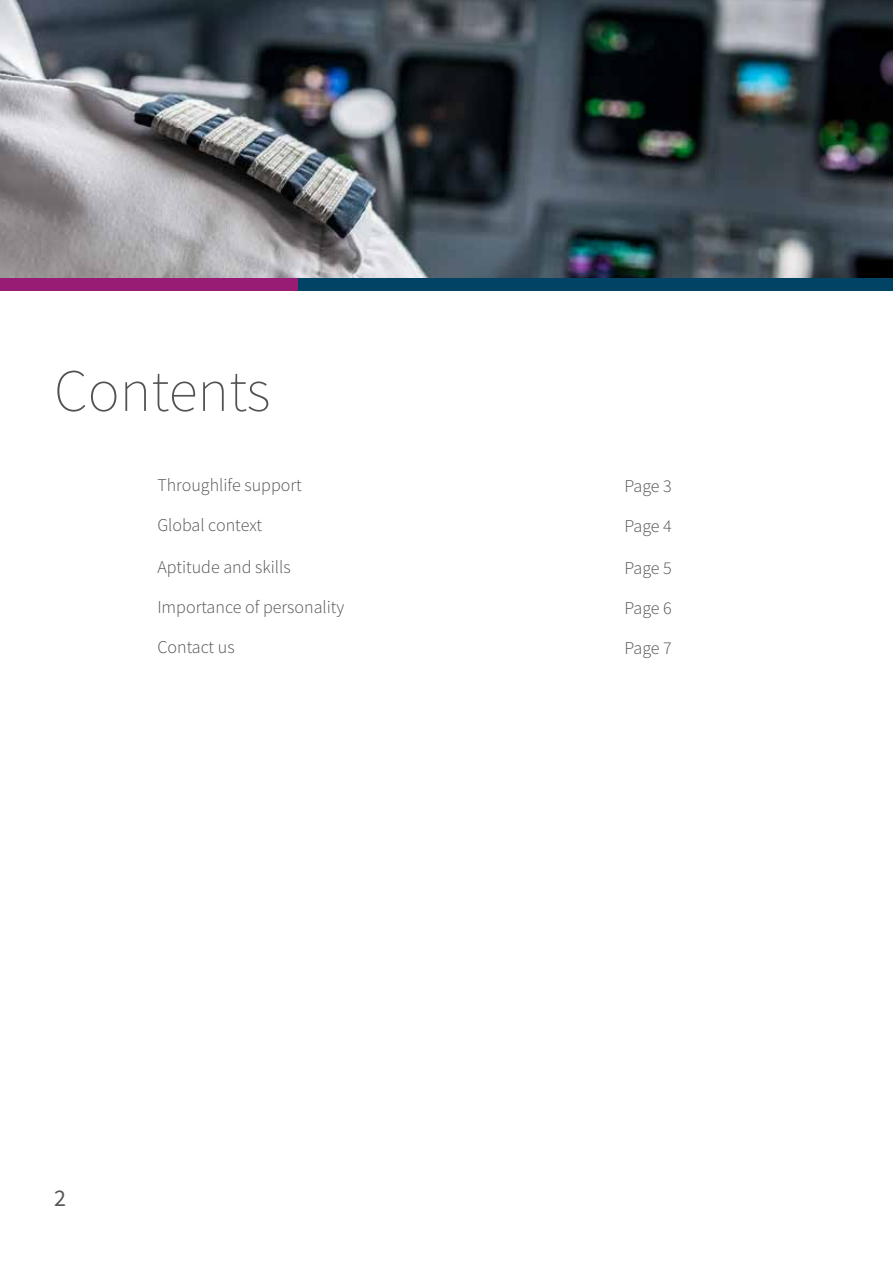
<style>
.page{position:relative;width:893px;height:1263px;background:#fff}
.page>*{position:absolute;margin:0;border:0;box-sizing:border-box;transform-origin:0 0}
.t1{font:200 60px "Source Sans Pro";color:#545352}
.t2{font:24px "Source Sans Pro";color:#575756}
.t3{font:300 18px "Source Sans Pro";color:#545352}
</style>
<div class="page">
<img style="left:0;top:0;width:893px;height:279px">
<div style="left:298px;top:279px;width:595px;height:12px;background:#004365"></div>
<div style="left:0;top:279px;width:298px;height:12px;background:#981c74"></div>
<h1 class="t1" style="left:54px;top:355px;width:218px">Contents</h1>
<p class="t3" style="left:157px;top:474px;width:146px">Throughlife support</p>
<p class="t3" style="left:624px;top:475px;width:49px">Page 3</p>
<p class="t3" style="left:157px;top:514px;width:106px">Global context</p>
<p class="t3" style="left:624px;top:515px;width:49px">Page 4</p>
<p class="t3" style="left:157px;top:556px;width:135px">Aptitude and skills</p>
<p class="t3" style="left:624px;top:557px;width:49px">Page 5</p>
<p class="t3" style="left:157px;top:596px;width:189px">Importance of personality</p>
<p class="t3" style="left:624px;top:597px;width:49px">Page 6</p>
<p class="t3" style="left:157px;top:636px;width:79px">Contact us</p>
<p class="t3" style="left:624px;top:637px;width:49px">Page 7</p>
<h2 class="t2" style="left:54px;top:1183px;width:13px">2</h2>
</div>
